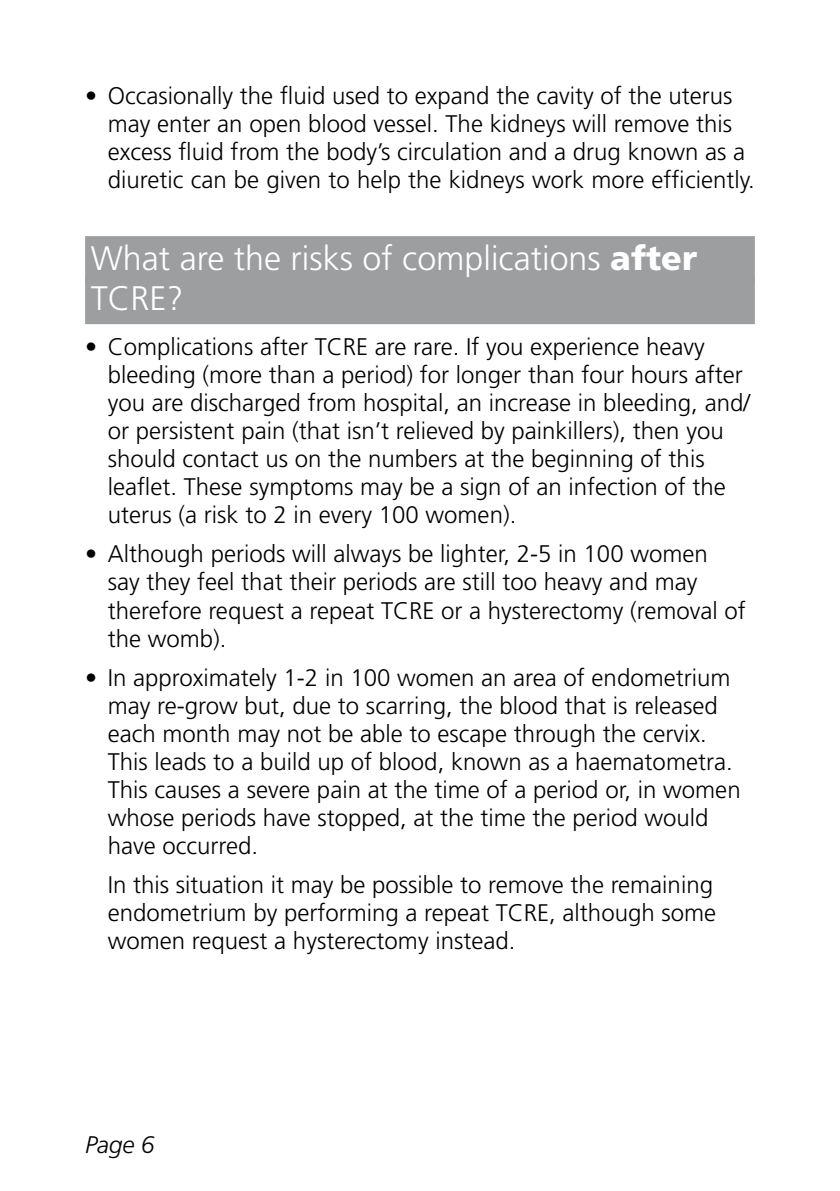
<style>
.page{position:relative;width:840px;height:1191px;background:#fff}
.page>*{position:absolute;margin:0;border:0;box-sizing:border-box;transform-origin:0 0}
.t1{font:300 34px/40px "Frutiger";color:#fff}
.t2{font:300 24px/28px "Frutiger";color:#000}
.t3{font:italic 300 24px "Frutiger";color:#000}
.s1{font-weight:900}
</style>
<div class="page">
<div style="left:85px;top:236px;width:669px;height:48px;background:#9c9e9f"></div>
<div style="left:85px;top:276px;width:669px;height:48px;background:#9c9e9f"></div>
<p class="t2" style="left:108px;top:82px;width:648px;text-indent:-23px">• Occasionally the fluid used to expand the cavity of the uterus may enter an open blood vessel. The kidneys will remove this excess fluid from the body’s circulation and a drug known as a diuretic can be given to help the kidneys work more efficiently.</p>
<h1 class="t1" style="left:91px;top:238px;width:607px">What are the risks of complications <span class="s1">after<br></span>TCRE?</h1>
<p class="t2" style="left:108px;top:333px;width:643px;text-indent:-23px">• Complications after TCRE are rare. If you experience heavy bleeding (more than a period) for longer than four hours after you are discharged from hospital, an increase in bleeding, and/ or persistent pain (that isn’t relieved by painkillers), then you should contact us on the numbers at the beginning of this leaflet. These symptoms may be a sign of an infection of the uterus (a risk to 2 in every 100 women).</p>
<p class="t2" style="left:108px;top:540px;width:639px;text-indent:-23px">• Although periods will always be lighter, 2-5 in 100 women<br>say they feel that their periods are still too heavy and may therefore request a repeat TCRE or a hysterectomy (removal of the womb).</p>
<p class="t2" style="left:108px;top:663px;width:634px;text-indent:-23px">• In approximately 1-2 in 100 women an area of endometrium may re-grow but, due to scarring, the blood that is released each month may not be able to escape through the cervix.<br>This leads to a build up of blood, known as a haematometra.<br>This causes a severe pain at the time of a period or, in women whose periods have stopped, at the time the period would have occurred.</p>
<p class="t2" style="left:108px;top:871px;width:609px">In this situation it may be possible to remove the remaining endometrium by performing a repeat TCRE, although some women request a hysterectomy instead.</p>
<p class="t3" style="left:85px;top:1131px;width:71px">Page 6</p>
</div>
